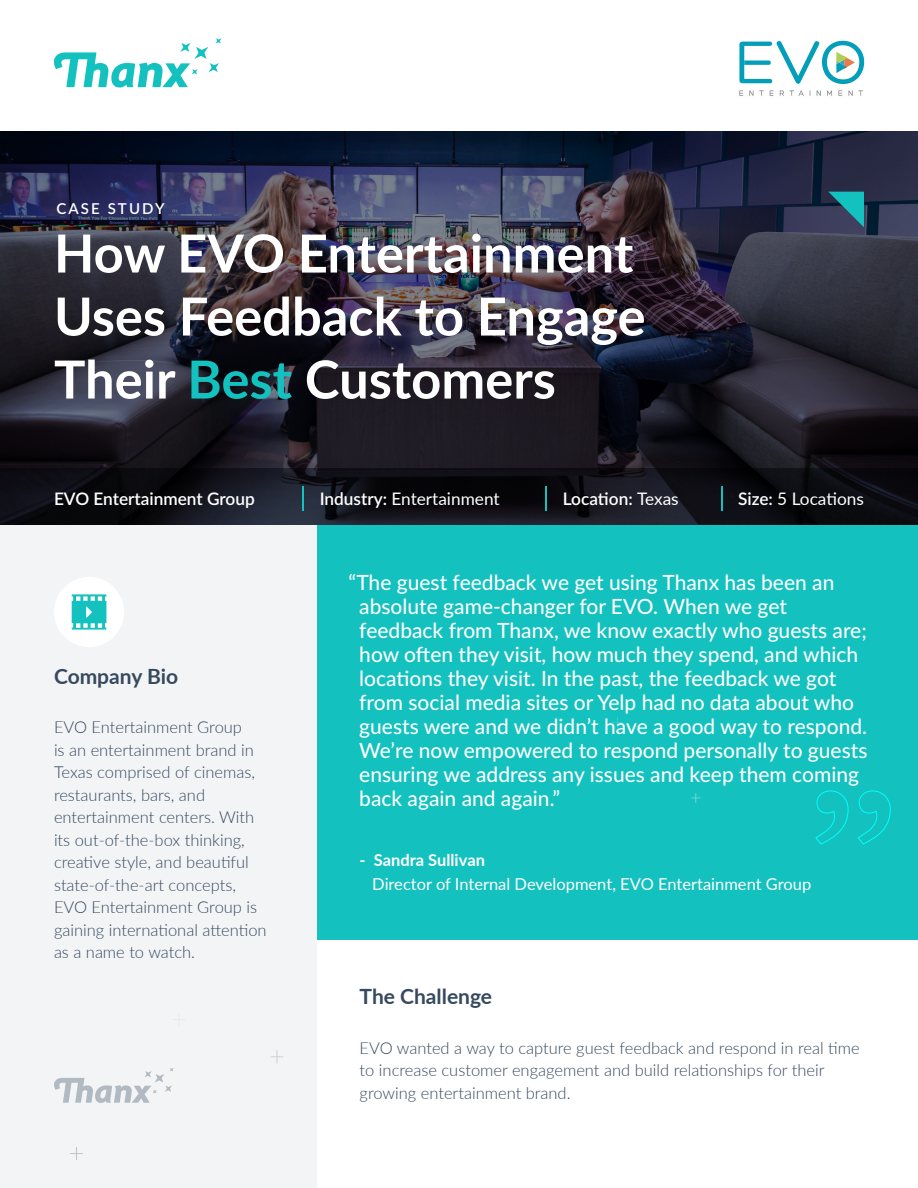
<style>
.page{position:relative;width:918px;height:1188px;background:#fff}
.page>*{position:absolute;margin:0;border:0;box-sizing:border-box;transform-origin:0 0}
.t1{font:700 52.5px/63px "Lato";color:#fff}
.t2{font:500 21px/24px "Lato";color:#fff}
.t3{font:700 21px "Lato";color:#36495e}
.t4{font:17.25px "Lato";color:#fff}
.t5{font:600 17.25px "Lato";color:#fff}
.t6{font:300 16.5px/22.5px "Lato";color:#36495e}
.t7{font:16.5px "Lato";color:#fff}
.t8{font:700 16.5px "Lato";color:#fff}
.t9{font:600 15px "Lato";letter-spacing:.14em;color:#fff}
.s1{color:#13c1bf}
.s2{font-weight:600}
.s3{font-weight:400}
</style>
<div class="page">
<div style="left:317px;top:525px;width:601px;height:415px;background:#13c1bf"></div>
<div style="left:0;top:516px;width:316px;height:672px;background:#f3f4f6"></div>
<svg style="left:0;top:132px;width:918px;height:337px;background:#292839"></svg>
<svg style="left:0;top:469px;width:918px;height:56px;background:#101017"></svg>
<hr style="left:302px;top:486px;width:2px;height:25px;background:#13c1bf">
<hr style="left:545px;top:486px;width:2px;height:25px;background:#13c1bf">
<hr style="left:721px;top:486px;width:2px;height:25px;background:#13c1bf">
<svg style="left:70px;top:1147px;width:13px;height:13px"></svg>
<svg style="left:173px;top:1019px;width:12px;height:1px"></svg>
<svg style="left:271px;top:1050px;width:12px;height:13px"></svg>
<svg style="left:612px;top:717px;width:10px;height:11px"></svg>
<svg style="left:691px;top:793px;width:9px;height:10px"></svg>
<svg style="left:719px;top:701px;width:9px;height:10px"></svg>
<svg style="left:815px;top:790px;width:76px;height:55px"></svg>
<svg style="left:828px;top:192px;width:36px;height:35px"></svg>
<svg style="left:54px;top:38px;width:167px;height:50px"></svg>
<svg style="left:54px;top:1068px;width:120px;height:35px"></svg>
<div style="left:54px;top:577px;width:70px;height:70px;background:#fff;border-radius:50%"></div>
<svg style="left:72px;top:594px;width:35px;height:36px"></svg>
<svg style="left:739px;top:41px;width:125px;height:43px"></svg>
<img style="left:739px;top:90px;width:124px;height:6px">
<p class="t9" style="left:56px;top:198px;width:110px">CASE STUDY</p>
<h1 class="t1" style="left:54px;top:220px;width:593px">How EVO Entertainment<br>Uses Feedback to Engage<br>Their <span class="s1">Best</span> Customers</h1>
<p class="t5" style="left:54px;top:486px;width:202px">EVO Entertainment Group</p>
<p class="t4" style="left:320px;top:486px;width:182px"><span class="s2">Industry:</span> Entertainment</p>
<p class="t5" style="left:563px;top:486px;width:117px">Location: <span class="s3">Texas</span></p>
<p class="t4" style="left:738px;top:486px;width:127px"><span class="s2">Size:</span> 5 Locations</p>
<p class="t3" style="left:54px;top:661px;width:126px">Company Bio</p>
<p class="t6" style="left:54px;top:715px;width:214px">EVO Entertainment Group<br>is an entertainment brand in<br>Texas comprised of cinemas, restaurants, bars, and entertainment centers. With its out-of-the-box thinking, creative style, and beautiful state-of-the-art concepts,<br>EVO Entertainment Group is gaining international attention as a name to watch.</p>
<p class="t2" style="left:359px;top:569px;width:510px;text-indent:-11px">“The guest feedback we get using Thanx has been an absolute game-changer for EVO. When we get feedback from Thanx, we know exactly who guests are; how often they visit, how much they spend, and which locations they visit. In the past, the feedback we got from social media sites or Yelp had no data about who guests were and we didn’t have a good way to respond.<br>We’re now empowered to respond personally to guests ensuring we address any issues and keep them coming back again and again.”</p>
<p class="t8" style="left:360px;top:848px;width:127px">- Sandra Sullivan</p>
<p class="t7" style="left:372px;top:872px;width:440px">Director of Internal Development, EVO Entertainment Group</p>
<p class="t3" style="left:360px;top:981px;width:134px">The Challenge</p>
<p class="t6" style="left:360px;top:1036px;width:502px">EVO wanted a way to capture guest feedback and respond in real time to increase customer engagement and build relationships for their growing entertainment brand.</p>
</div>
